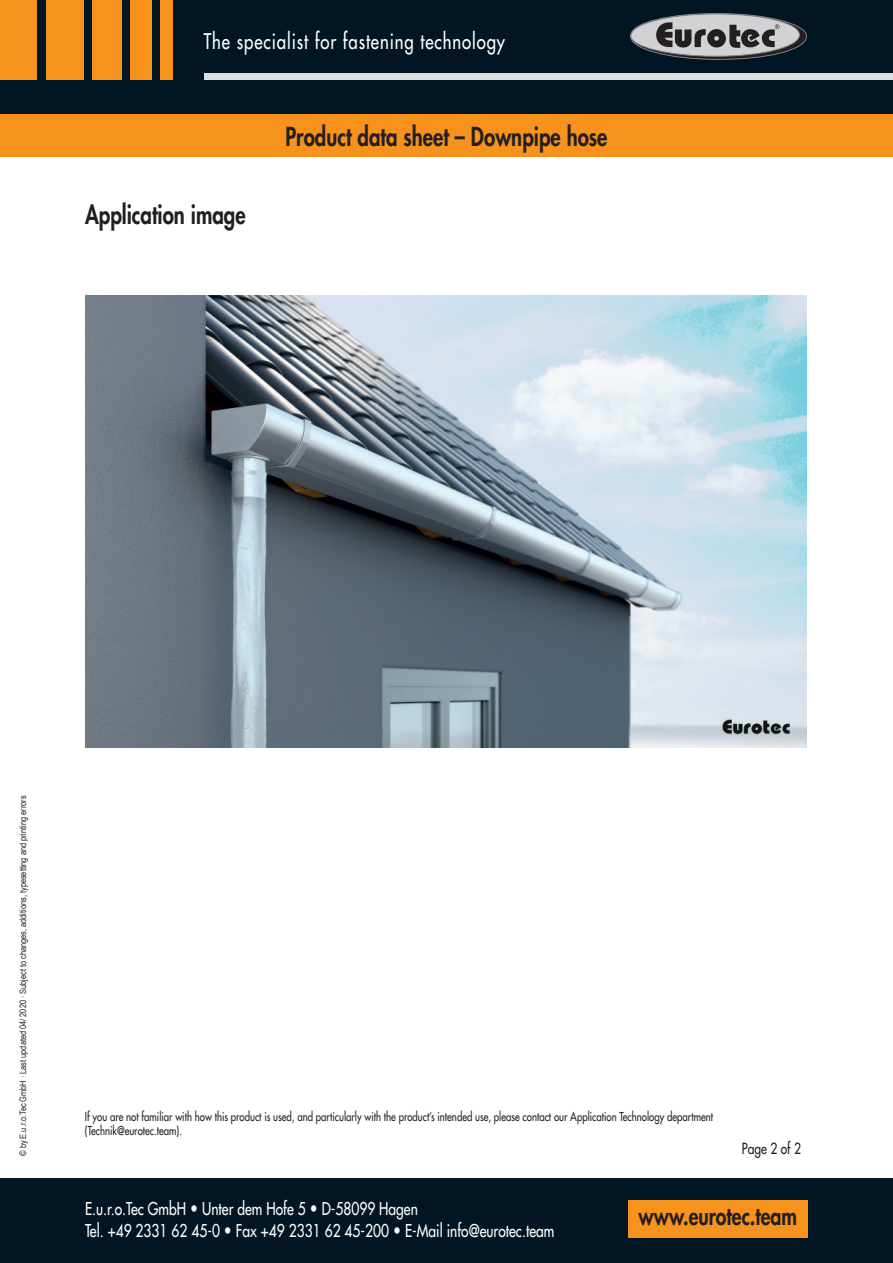
<style>
.page{position:relative;width:893px;height:1263px;background:#fff}
.page>*{position:absolute;margin:0;border:0;box-sizing:border-box;transform-origin:0 0}
.t1{font:800 25.5px "Futura Std";color:#231f20;scale:.8 1}
.t2{font:800 24.3px "Futura Std";color:#231f20;scale:.8 1}
.t3{font:500 21px "Futura Std";letter-spacing:.055em;color:#fff;scale:.8 1}
.t4{font:500 17.25px/22.5px "Futura Std";color:#fff;scale:.8 1}
.t5{font:500 15px "Futura Std";color:#231f20;scale:.8 1}
.t6{font:500 12px/14.4px "Futura Std";color:#231f20;scale:.8 1}
.t7{font:9px "Arial Narrow";color:#231f20}
.s1{font-weight:800}
</style>
<div class="page">
<div style="left:0;top:0;width:893px;height:137px;background:#011622"></div>
<div style="left:204px;top:74px;width:689px;height:6px;background:#dcdddf"></div>
<svg style="left:630px;top:13px;width:176px;height:46px"></svg>
<div style="left:631px;top:14px;width:168px;height:42px;background:#d1d2d4;border-radius:50%"></div>
<div style="left:630px;top:14px;width:170px;height:43px;border:1px solid #808285;border-radius:50%"></div>
<div style="left:630px;top:13px;width:177px;height:47px;border:1px solid #808285;border-radius:50%"></div>
<svg style="left:656px;top:22px;width:124px;height:27px"></svg>
<div style="left:0;top:0;width:37px;height:80px;background:#f7931d"></div>
<div style="left:46px;top:0;width:38px;height:80px;background:#f7931d"></div>
<div style="left:92px;top:0;width:30px;height:80px;background:#f7931d"></div>
<div style="left:131px;top:0;width:21px;height:80px;background:#f7931d"></div>
<div style="left:161px;top:0;width:12px;height:80px;background:#f7931d"></div>
<div style="left:0;top:114px;width:893px;height:43px;background:#f7931d"></div>
<div style="left:0;top:1178px;width:893px;height:85px;background:#011622"></div>
<div style="left:628px;top:1200px;width:180px;height:37px;background:#f7931d"></div>
<img style="left:85px;top:296px;width:722px;height:451px">
<h3 class="t3" style="left:204px;top:28px;width:378px">The specialist for fastening technology</h3>
<h1 class="t1" style="left:85px;top:198px;width:202px">Application image</h1>
<h1 class="t1" style="left:286px;top:121px;width:404px">Product data sheet – Downpipe hose</h1>
<p class="t7" style="left:16px;top:1156px;width:362px;rotate:-90deg">© by E.u.r.o.Tec GmbH · Last updated 04/ 2020 · Subject to changes, additions, typesetting and printing errors</p>
<p class="t6" style="left:85px;top:1109px;width:787px">If you are not familiar with how this product is used, and particularly with the product’s intended use, please contact our Application Technology department (Technik@eurotec.team).</p>
<p class="t5" style="left:742px;top:1139px;width:75px">Page 2 of 2</p>
<h3 class="t4" style="left:85px;top:1197px;width:588px">E.u.r.o.Tec GmbH <span class="s1">•</span> Unter dem Hofe 5 <span class="s1">•</span> D-58099 Hagen<br>Tel. +49 2331 62 45-0 <span class="s1">•</span> Fax +49 2331 62 45-200 <span class="s1">•</span> E-Mail info@eurotec.team</h3>
<h2 class="t2" style="left:638px;top:1201px;width:200px">www.eurotec.team</h2>
</div>
